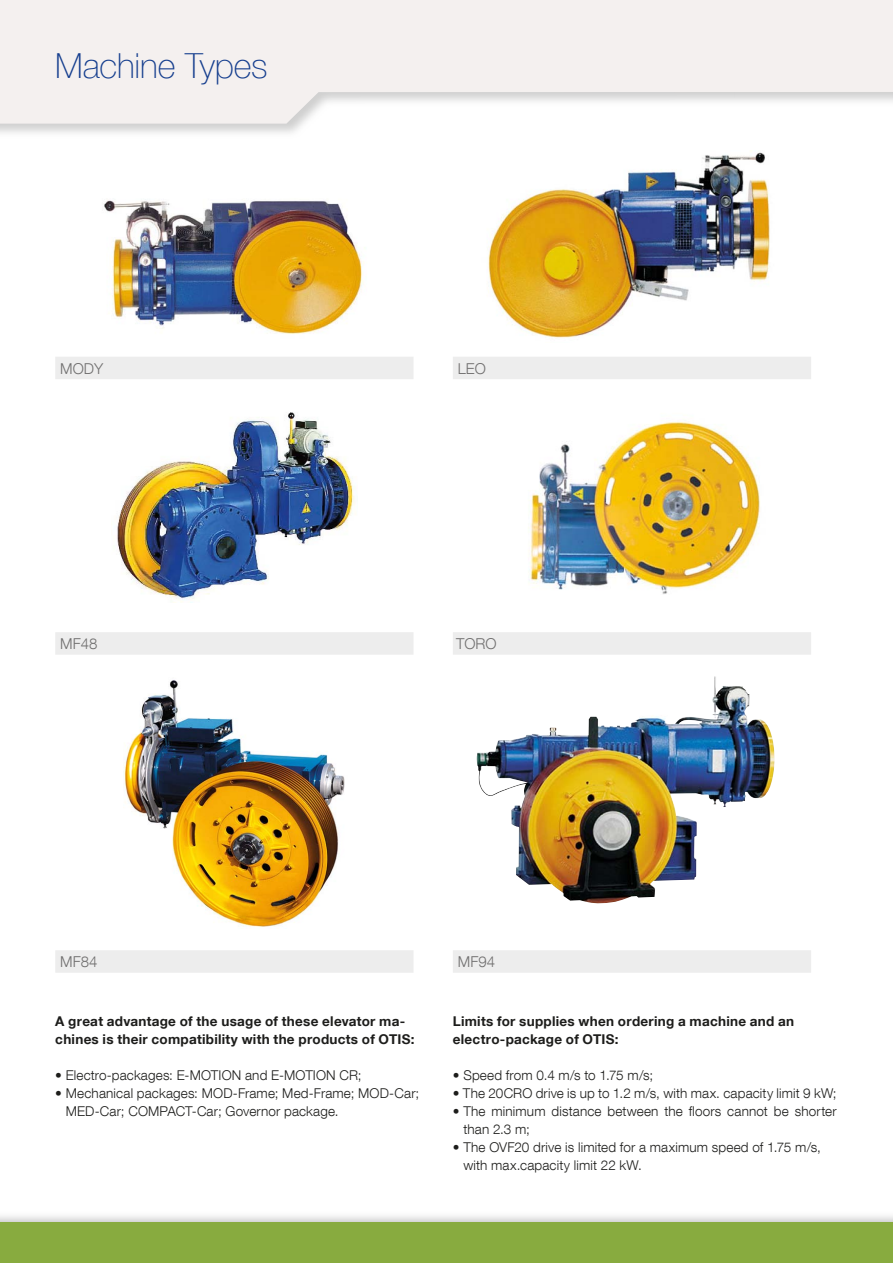
<style>
.page{position:relative;width:893px;height:1263px;background:#fff}
.page>*{position:absolute;margin:0;border:0;box-sizing:border-box;transform-origin:0 0}
.t1{font:100 34.5px "Helvetica Neue LT Com";letter-spacing:-.005em;color:#153e8e}
.t2{font:300 15px "Helvetica Neue LT Com";color:#706f6f}
.t3{font:300 13.5px/18px "Helvetica Neue LT Com";letter-spacing:.01em;color:#1d1d1b}
.t4{font:700 13.5px/18px "Helvetica Neue LT Com";letter-spacing:.02em;color:#1d1d1b}
</style>
<div class="page">
<svg style="left:0;top:0;width:893px;height:124px;fill:#f4f0ef"></svg>
<div style="left:0;top:1222px;width:893px;height:41px;background:#88ab3f"></div>
<img style="left:488px;top:151px;width:282px;height:187px">
<img style="left:477px;top:676px;width:241px;height:228px">
<img style="left:123px;top:680px;width:222px;height:247px">
<img style="left:117px;top:412px;width:238px;height:191px">
<img style="left:104px;top:200px;width:261px;height:134px">
<img style="left:528px;top:422px;width:232px;height:172px">
<div style="left:55px;top:357px;width:359px;height:22px;background:#ededed"></div>
<div style="left:55px;top:632px;width:359px;height:23px;background:#ededed"></div>
<div style="left:55px;top:950px;width:359px;height:23px;background:#ededed"></div>
<div style="left:453px;top:357px;width:358px;height:22px;background:#ededed"></div>
<div style="left:453px;top:632px;width:358px;height:23px;background:#ededed"></div>
<div style="left:453px;top:950px;width:358px;height:23px;background:#ededed"></div>
<h1 class="t1" style="left:55px;top:45px;width:214px">Machine Types</h1>
<p class="t2" style="left:60px;top:359px;width:45px">MODY</p>
<p class="t2" style="left:60px;top:635px;width:39px">MF48</p>
<p class="t2" style="left:458px;top:359px;width:30px">LEO</p>
<p class="t2" style="left:456px;top:635px;width:42px">TORO</p>
<p class="t2" style="left:60px;top:953px;width:39px">MF84</p>
<p class="t4" style="left:55px;top:1012px;width:361px">A great advantage of the usage of these elevator ma&shy;chines is their compatibility with the products of OTIS:</p>
<p class="t3" style="left:55px;top:1066px;width:308px">• Electro-packages: E-MOTION and E-MOTION CR;</p>
<p class="t3" style="left:66px;top:1084px;width:355px;text-indent:-11px">• Mechanical packages: MOD-Frame; Med-Frame; MOD-Car;<br>MED-Car; COMPACT-Car; Governor package.</p>
<p class="t2" style="left:458px;top:953px;width:39px">MF94</p>
<p class="t4" style="left:453px;top:1012px;width:343px">Limits for supplies when ordering a machine and an electro-package of OTIS:</p>
<p class="t3" style="left:453px;top:1066px;width:202px">• Speed from 0.4 m/s to 1.75 m/s;</p>
<p class="t3" style="left:453px;top:1084px;width:385px">• The 20CRO drive is up to 1.2 m/s, with max. capacity limit 9 kW;</p>
<p class="t3" style="left:463px;top:1102px;width:375px;text-indent:-11px">• The minimum distance between the floors cannot be shorter than 2.3 m;</p>
<p class="t3" style="left:463px;top:1138px;width:359px;text-indent:-11px">• The OVF20 drive is limited for a maximum speed of 1.75 m/s, with max.capacity limit 22 kW.</p>
</div>
